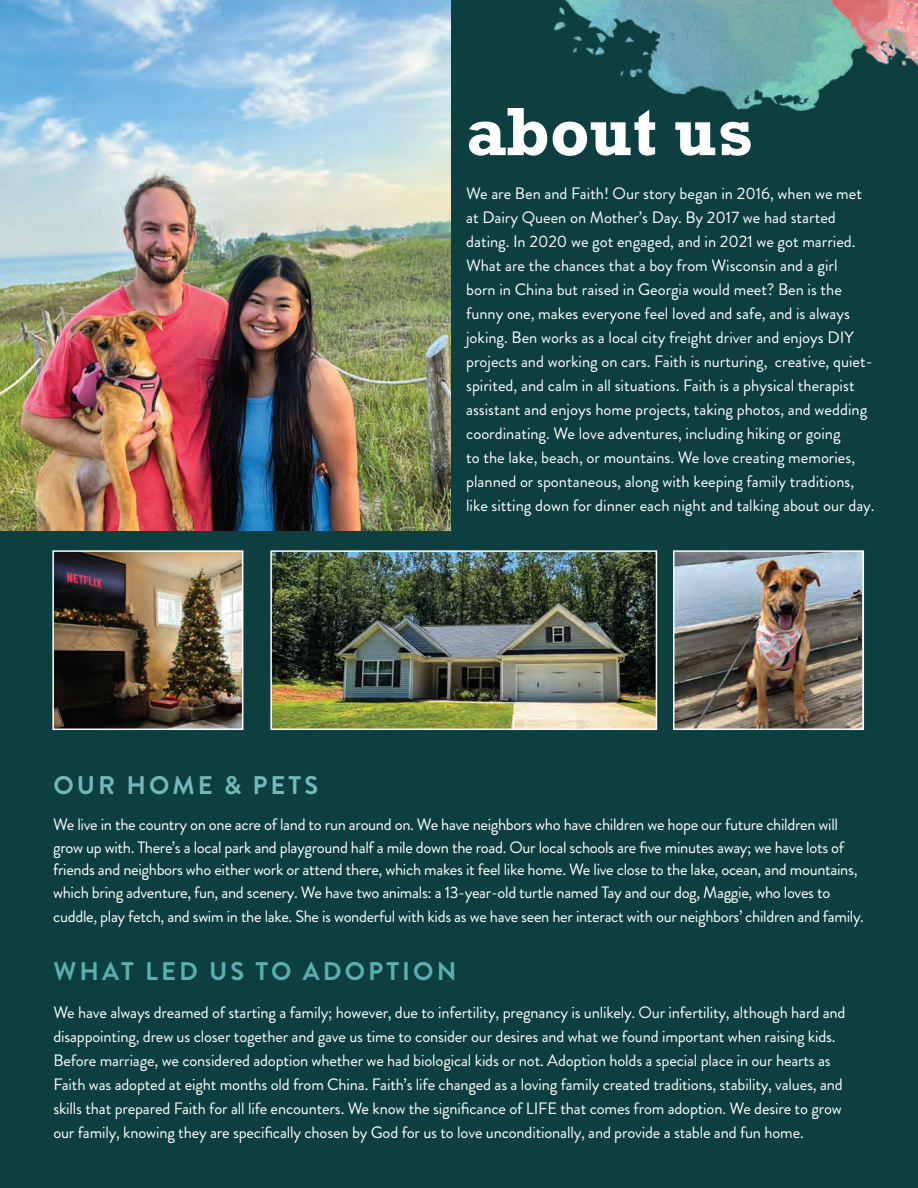
<style>
.page{position:relative;width:918px;height:1188px;background:#0d3e40}
.page>*{position:absolute;margin:0;border:0;box-sizing:border-box;transform-origin:0 0}
.t1{font:700 69.45px "Rockwell Std";color:#fff}
.t2{font:700 25.5px "Brandon Grotesque";letter-spacing:.12em;color:#5aafb0}
.t3{font:700 25.5px "Brandon Grotesque";letter-spacing:.12em;color:#73b8ba}
.t4{font:16.5px/24px "Brandon Grotesque";letter-spacing:-.01em;color:#fff}
</style>
<div class="page">
<img style="left:243px;top:0;width:675px;height:730px">
<img style="left:676px;top:553px;width:185px;height:174px">
<div style="left:673px;top:550px;width:191px;height:180px;border:2px solid #fff"></div>
<img style="left:273px;top:553px;width:381px;height:174px">
<div style="left:270px;top:550px;width:387px;height:180px;border:2px solid #fff"></div>
<img style="left:55px;top:553px;width:185px;height:174px">
<div style="left:52px;top:550px;width:191px;height:180px;border:2px solid #fff"></div>
<img style="left:0;top:0;width:450px;height:531px">
<h1 class="t1" style="left:466px;top:91px;width:289px">about us</h1>
<p class="t4" style="left:466px;top:181px;width:410px">We are Ben and Faith! Our story began in 2016, when we met at Dairy Queen on Mother’s Day. By 2017 we had started dating. In 2020 we got engaged, and in 2021 we got married.<br>What are the chances that a boy from Wisconsin and a girl<br>born in China but raised in Georgia would meet? Ben is the funny one, makes everyone feel loved and safe, and is always joking. Ben works as a local city freight driver and enjoys DIY projects and working on cars. Faith is nurturing, creative, quiet&shy;spirited, and calm in all situations. Faith is a physical therapist assistant and enjoys home projects, taking photos, and wedding coordinating. We love adventures, including hiking or going<br>to the lake, beach, or mountains. We love creating memories, planned or spontaneous, along with keeping family traditions, like sitting down for dinner each night and talking about our day.</p>
<h2 class="t3" style="left:53px;top:768px;width:266px">OUR HOME &amp; PETS</h2>
<p class="t4" style="left:53px;top:814px;width:806px;line-height:22.5px">We live in the country on one acre of land to run around on. We have neighbors who have children we hope our future children will grow up with. There’s a local park and playground half a mile down the road. Our local schools are five minutes away; we have lots of friends and neighbors who either work or attend there, which makes it feel like home. We live close to the lake, ocean, and mountains, which bring adventure, fun, and scenery. We have two animals: a 13-year-old turtle named Tay and our dog, Maggie, who loves to</p>
<p class="t4" style="left:53px;top:904px;width:812px">cuddle, play fetch, and swim in the lake. She is wonderful with kids as we have seen her interact with our neighbors’ children and family.</p>
<h2 class="t2" style="left:54px;top:954px;width:404px">WHAT LED US TO ADOPTION</h2>
<p class="t4" style="left:53px;top:1000px;width:794px">We have always dreamed of starting a family; however, due to infertility, pregnancy is unlikely. Our infertility, although hard and disappointing, drew us closer together and gave us time to consider our desires and what we found important when raising kids.<br>Before marriage, we considered adoption whether we had biological kids or not. Adoption holds a special place in our hearts as Faith was adopted at eight months old from China. Faith’s life changed as a loving family created traditions, stability, values, and skills that prepared Faith for all life encounters. We know the significance of LIFE that comes from adoption. We desire to grow our family, knowing they are specifically chosen by God for us to love unconditionally, and provide a stable and fun home.</p>
</div>
